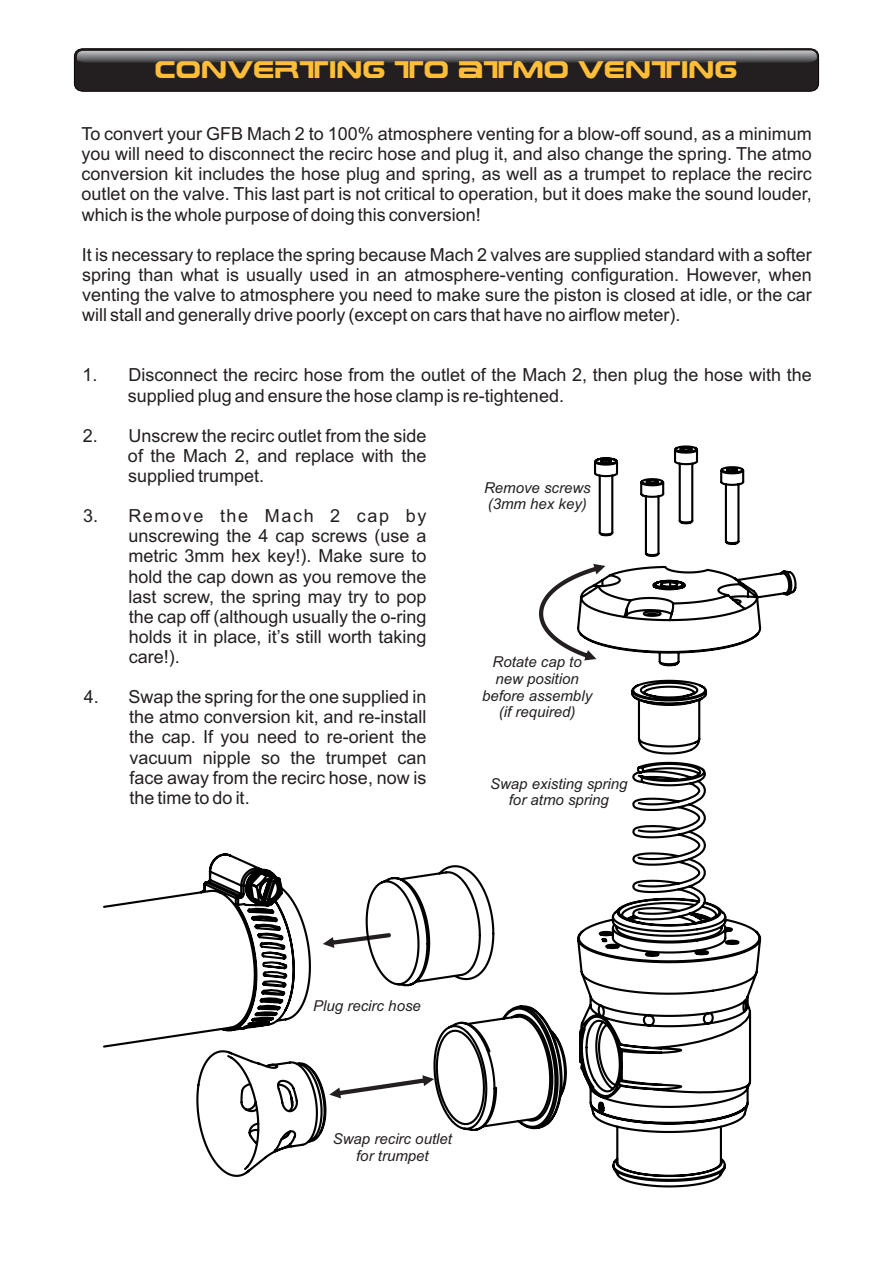
<style>
.page{position:relative;width:893px;height:1263px;background:#fff}
.page>*{position:absolute;margin:0;border:0;box-sizing:border-box;transform-origin:0 0}
.t1{font:24px "Earth Normal";color:#febd3b}
.t2{font:18px/20.1px "Arial";color:#231f20;text-align:justify}
.t3{font:italic 15px/16.8px "Arial";color:#231f20;text-align:center}
</style>
<div class="page">
<svg style="left:74px;top:48px;width:745px;height:44px;background:#3c393b"></svg>
<svg style="left:103px;top:853px;width:329px;height:324px"></svg>
<svg style="left:432px;top:445px;width:365px;height:743px"></svg>
<h1 class="t1" style="left:155px;top:61px;width:584px">CONVERTING TO ATMO VENTING</h1>
<p class="t2" style="left:81px;top:125px;width:732px">To convert your GFB Mach 2 to 100% atmosphere venting for a blow-off sound, as a minimum you will need to disconnect the recirc hose and plug it, and also change the spring. The atmo conversion kit includes the hose plug and spring, as well as a trumpet to replace the recirc outlet on the valve. This last part is not critical to operation, but it does make the sound louder, which is the whole purpose of doing this conversion!</p>
<p class="t2" style="left:82px;top:246px;width:731px">It is necessary to replace the spring because Mach 2 valves are supplied standard with a softer spring than what is usually used in an atmosphere-venting configuration. However, when venting the valve to atmosphere you need to make sure the piston is closed at idle, or the car will stall and generally drive poorly (except on cars that have no airflow meter).</p>
<p class="t2" style="left:128px;top:367px;width:686px;text-indent:-45px">1. Disconnect the recirc hose from the outlet of the Mach 2, then plug the hose with the supplied plug and ensure the hose clamp is re-tightened.</p>
<p class="t2" style="left:128px;top:427px;width:300px;text-indent:-45px">2. Unscrew the recirc outlet from the side of the Mach 2, and replace with the supplied trumpet.</p>
<p class="t2" style="left:128px;top:507px;width:299px;text-indent:-45px">3. Remove the Mach 2 cap by unscrewing the 4 cap screws (use a metric 3mm hex key!). Make sure to hold the cap down as you remove the last screw, the spring may try to pop the cap off (although usually the o-ring holds it in place, it’s still worth taking care!).</p>
<p class="t2" style="left:129px;top:688px;width:299px;text-indent:-45px">4. Swap the spring for the one supplied in the atmo conversion kit, and re-install the cap. If you need to re-orient the vacuum nipple so the trumpet can face away from the recirc hose, now is the time to do it.</p>
<p class="t3" style="left:484px;top:480px;width:108px;text-align:left">Remove screws (3mm hex key)</p>
<p class="t3" style="left:482px;top:655px;width:112px">Rotate cap to new position before assembly (if required)</p>
<p class="t3" style="left:490px;top:776px;width:139px">Swap existing spring for atmo spring</p>
<p class="t3" style="left:313px;top:999px;width:109px">Plug recirc hose</p>
<p class="t3" style="left:333px;top:1131px;width:121px">Swap recirc outlet for trumpet</p>
</div>
